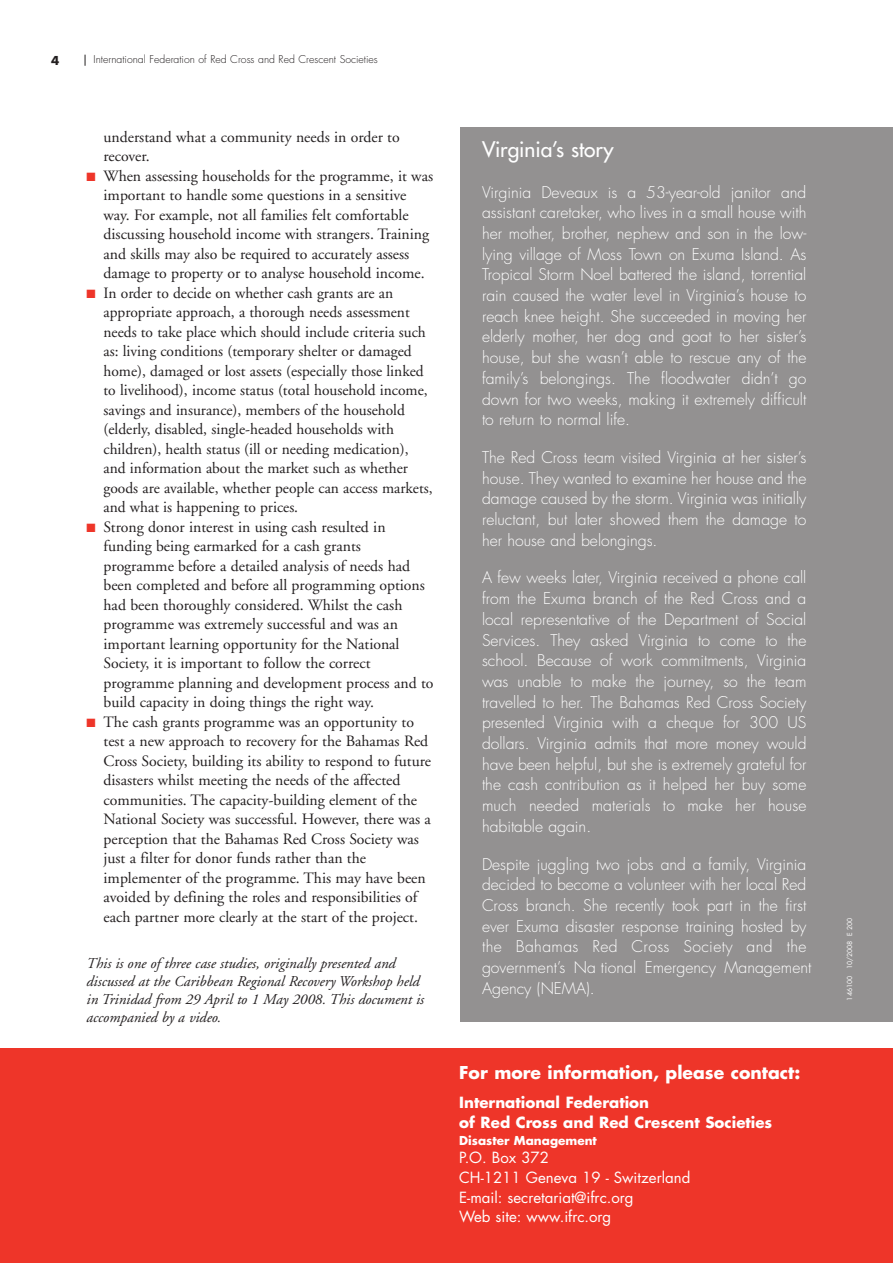
<style>
.page{position:relative;width:893px;height:1263px;background:#fff}
.page>*{position:absolute;margin:0;border:0;box-sizing:border-box;transform-origin:0 0}
.t1{font:21px "Futura";color:#fff}
.t2{font:700 17.25px "Futura";color:#fff}
.t3{font:15.75px/19.5px "Adobe Garamond";color:#231f20}
.t4{font:300 15.75px/20.7px "Futura";color:#fff;text-align:justify}
.t5{font:italic 15px/18px "Adobe Garamond";color:#231f20}
.t6{font:15px/19.6px "Futura";color:#fff}
.t7{font:700 15px/19.6px "Futura";color:#fff}
.t8{font:700 12px "Futura";color:#fff}
.t9{font:700 12px "Futura";color:#231f20}
.t10{font:300 10.5px "Futura";color:#231f20}
.t11{font:6.75px "Futura";color:#fff}
.s1{color:#ee3529}
</style>
<div class="page">
<div style="left:0;top:1048px;width:893px;height:215px;background:#ee3529"></div>
<div style="left:460px;top:128px;width:433px;height:894px;background:#939191"></div>
<p class="t9" style="left:51px;top:55px;width:10px">4</p>
<p class="t10" style="left:94px;top:55px;width:286px">International Federation of Red Cross and Red Crescent Societies</p>
<p class="t3" style="left:104px;top:128px;width:298px">understand what a community needs in order to recover.</p>
<p class="t3" style="left:104px;top:167px;width:331px;text-indent:-17px"><span class="s1">■</span> When assessing households for the programme, it was important to handle some questions in a sensitive way. For example, not all families felt comfortable discussing household income with strangers. Training and skills may also be required to accurately assess damage to property or to analyse household income.</p>
<p class="t3" style="left:104px;top:284px;width:331px;text-indent:-17px"><span class="s1">■</span> In order to decide on whether cash grants are an appropriate approach, a thorough needs assessment needs to take place which should include criteria such as: living conditions (temporary shelter or damaged home), damaged or lost assets (especially those linked to livelihood), income status (total household income, savings and insurance), members of the household (elderly, disabled, single-headed households with children), health status (ill or needing medication), and information about the market such as whether goods are available, whether people can access markets, and what is happening to prices.</p>
<p class="t3" style="left:104px;top:518px;width:331px;text-indent:-17px"><span class="s1">■</span> Strong donor interest in using cash resulted in funding being earmarked for a cash grants programme before a detailed analysis of needs had been completed and before all programming options had been thoroughly considered. Whilst the cash programme was extremely successful and was an important learning opportunity for the National Society, it is important to follow the correct programme planning and development process and to build capacity in doing things the right way.</p>
<p class="t3" style="left:104px;top:713px;width:329px;text-indent:-17px"><span class="s1">■</span> The cash grants programme was an opportunity to test a new approach to recovery for the Bahamas Red Cross Society, building its ability to respond to future disasters whilst meeting the needs of the affected communities. The capacity-building element of the National Society was successful. However, there was a perception that the Bahamas Red Cross Society was just a filter for donor funds rather than the implementer of the programme. This may have been avoided by defining the roles and responsibilities of each partner more clearly at the start of the project.</p>
<p class="t5" style="left:87px;top:956px;width:339px">This is one of three case studies, originally presented and discussed at the Caribbean Regional Recovery Workshop held in Trinidad from 29 April to 1 May 2008. This document is accompanied by a video.</p>
<h1 class="t1" style="left:482px;top:139px;width:133px">Virginia’s story</h1>
<p class="t4" style="left:482px;top:183px;width:326px">Virginia Deveaux is a 53-year-old janitor and assistant caretaker, who lives in a small house with her mother, brother, nephew and son in the low&shy;lying village of Moss Town on Exuma Island. As Tropical Storm Noel battered the island, torrential rain caused the water level in Virginia’s house to reach knee height. She succeeded in moving her elderly mother, her dog and goat to her sister’s house, but she wasn’t able to rescue any of the family’s belongings. The floodwater didn’t go down for two weeks, making it extremely difficult to return to normal life.</p>
<p class="t4" style="left:482px;top:448px;width:326px">The Red Cross team visited Virginia at her sister’s house. They wanted to examine her house and the damage caused by the storm. Virginia was initially reluctant, but later showed them the damage to her house and belongings.</p>
<p class="t4" style="left:482px;top:569px;width:326px">A few weeks later, Virginia received a phone call from the Exuma branch of the Red Cross and a local representative of the Department of Social Services. They asked Virginia to come to the school. Because of work commitments, Virginia was unable to make the journey, so the team travelled to her. The Bahamas Red Cross Society presented Virginia with a cheque for 300 US dollars. Virginia admits that more money would have been helpful, but she is extremely grateful for the cash contribution as it helped her buy some much needed materials to make her house habitable again.</p>
<p class="t4" style="left:482px;top:855px;width:331px;text-align:left">Despite juggling two jobs and a family, Virginia decided to become a volunteer with her local Red Cross branch. She recently took part in the first ever Exuma disaster response training hosted by the Bahamas Red Cross Society and the government’s Na tional Emergency Management Agency (NEMA).</p>
<p class="t2" style="left:459px;top:1064px;width:343px">For more information, please contact:</p>
<p class="t7" style="left:459px;top:1094px;width:315px">International Federation<br>of Red Cross and Red Crescent Societies</p>
<p class="t8" style="left:459px;top:1135px;width:139px">Disaster Management</p>
<p class="t6" style="left:459px;top:1149px;width:233px">P.O. Box 372<br>CH-1211 Geneva 19 - Switzerland<br>E-mail: secretariat@ifrc.org<br>Web site: www.ifrc.org</p>
<p class="t11" style="left:847px;top:1001px;width:84px;rotate:-90deg">146100 10/2008 E 200</p>
</div>
